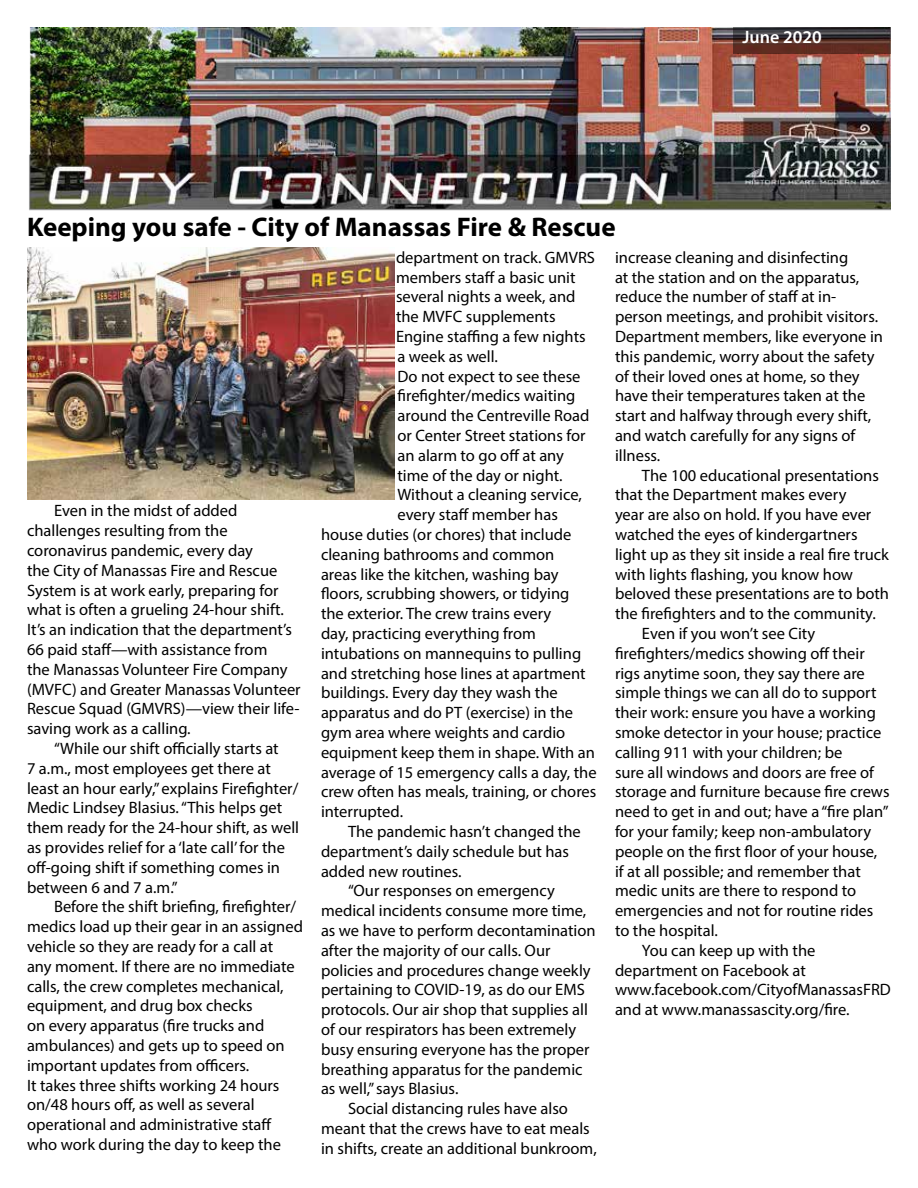
<style>
.page{position:relative;width:918px;height:1188px;background:#fff}
.page>*{position:absolute;margin:0;border:0;box-sizing:border-box;transform-origin:0 0}
.t1{font:700 27px "Myriad Pro";color:#000}
.t2{font:600 18px "Myriad Pro";color:#fff}
.t3{font:16.5px/19.8px "Myriad Pro";color:#000}
</style>
<div class="page">
<img style="left:29px;top:27px;width:862px;height:184px">
<svg style="left:733px;top:27px;width:158px;height:27px;background:#4c312d"></svg>
<img style="left:27px;top:247px;width:367px;height:253px">
<h1 class="t1" style="left:27px;top:210px;width:590px">Keeping you safe - City of Manassas Fire &amp; Rescue</h1>
<p class="t2" style="left:742px;top:26px;width:81px">June 2020</p>
<p class="t3" style="left:27px;top:501px;width:275px;text-indent:27px">Even in the midst of added challenges resulting from the coronavirus pandemic, every day<br>the City of Manassas Fire and Rescue System is at work early, preparing for what is often a grueling 24-hour shift.<br>It’s an indication that the department’s 66 paid staff—with assistance from<br>the Manassas Volunteer Fire Company (MVFC) and Greater Manassas Volunteer Rescue Squad (GMVRS)—view their life&shy;saving work as a calling.</p>
<p class="t3" style="left:27px;top:738px;width:274px;text-indent:27px">“While our shift officially starts at<br>7 a.m., most employees get there at least an hour early,” explains Firefighter/ Medic Lindsey Blasius. “This helps get them ready for the 24-hour shift, as well as provides relief for a ‘late call’ for the off-going shift if something comes in between 6 and 7 a.m.”</p>
<p class="t3" style="left:27px;top:897px;width:278px;text-indent:27px">Before the shift briefing, firefighter/ medics load up their gear in an assigned vehicle so they are ready for a call at<br>any moment. If there are no immediate calls, the crew completes mechanical, equipment, and drug box checks<br>on every apparatus (fire trucks and ambulances) and gets up to speed on important updates from officers.<br>It takes three shifts working 24 hours on/48 hours off, as well as several operational and administrative staff who work during the day to keep the</p>
<p class="t3" style="left:396px;top:247px;width:201px">department on track. GMVRS</p>
<p class="t3" style="left:396px;top:267px;width:181px">members staff a basic unit</p>
<p class="t3" style="left:396px;top:287px;width:181px">several nights a week, and</p>
<p class="t3" style="left:396px;top:307px;width:161px">the MVFC supplements</p>
<p class="t3" style="left:396px;top:326px;width:191px">Engine staffing a few nights</p>
<p class="t3" style="left:398px;top:346px;width:102px">a week as well.</p>
<p class="t3" style="left:398px;top:366px;width:185px">Do not expect to see these</p>
<p class="t3" style="left:398px;top:386px;width:179px">firefighter/medics waiting</p>
<p class="t3" style="left:398px;top:406px;width:193px">around the Centreville Road</p>
<p class="t3" style="left:398px;top:425px;width:189px">or Center Street stations for</p>
<p class="t3" style="left:398px;top:445px;width:168px">an alarm to go off at any</p>
<p class="t3" style="left:398px;top:465px;width:167px">time of the day or night.</p>
<p class="t3" style="left:398px;top:485px;width:186px">Without a cleaning service,</p>
<p class="t3" style="left:398px;top:505px;width:162px">every staff member has</p>
<p class="t3" style="left:321px;top:524px;width:252px">house duties (or chores) that include</p>
<p class="t3" style="left:321px;top:544px;width:235px">cleaning bathrooms and common</p>
<p class="t3" style="left:321px;top:564px;width:239px">areas like the kitchen, washing bay</p>
<p class="t3" style="left:321px;top:584px;width:250px">floors, scrubbing showers, or tidying</p>
<p class="t3" style="left:321px;top:604px;width:232px">the exterior. The crew trains every</p>
<p class="t3" style="left:321px;top:623px;width:216px">day, practicing everything from</p>
<p class="t3" style="left:321px;top:643px;width:262px">intubations on mannequins to pulling</p>
<p class="t3" style="left:321px;top:663px;width:266px">and stretching hose lines at apartment</p>
<p class="t3" style="left:321px;top:683px;width:238px">buildings. Every day they wash the</p>
<p class="t3" style="left:321px;top:703px;width:254px">apparatus and do PT (exercise) in the</p>
<p class="t3" style="left:321px;top:722px;width:246px">gym area where weights and cardio</p>
<p class="t3" style="left:321px;top:742px;width:275px">equipment keep them in shape. With an</p>
<p class="t3" style="left:321px;top:762px;width:277px">average of 15 emergency calls a day, the</p>
<p class="t3" style="left:321px;top:782px;width:277px">crew often has meals, training, or chores</p>
<p class="t3" style="left:321px;top:802px;width:84px">interrupted.</p>
<p class="t3" style="left:348px;top:821px;width:234px">The pandemic hasn’t changed the</p>
<p class="t3" style="left:321px;top:841px;width:250px">department’s daily schedule but has</p>
<p class="t3" style="left:321px;top:861px;width:142px">added new routines.</p>
<p class="t3" style="left:348px;top:881px;width:208px">“Our responses on emergency</p>
<p class="t3" style="left:321px;top:901px;width:267px">medical incidents consume more time,</p>
<p class="t3" style="left:321px;top:920px;width:276px">as we have to perform decontamination</p>
<p class="t3" style="left:321px;top:940px;width:231px">after the majority of our calls. Our</p>
<p class="t3" style="left:321px;top:960px;width:271px">policies and procedures change weekly</p>
<p class="t3" style="left:321px;top:980px;width:265px">pertaining to COVID-19, as do our EMS</p>
<p class="t3" style="left:321px;top:1000px;width:269px">protocols. Our air shop that supplies all</p>
<p class="t3" style="left:321px;top:1019px;width:257px">of our respirators has been extremely</p>
<p class="t3" style="left:321px;top:1039px;width:270px">busy ensuring everyone has the proper</p>
<p class="t3" style="left:321px;top:1059px;width:263px">breathing apparatus for the pandemic</p>
<p class="t3" style="left:321px;top:1079px;width:139px">as well,” says Blasius.</p>
<p class="t3" style="left:348px;top:1099px;width:221px">Social distancing rules have also</p>
<p class="t3" style="left:321px;top:1118px;width:270px">meant that the crews have to eat meals</p>
<p class="t3" style="left:321px;top:1138px;width:277px">in shifts, create an additional bunkroom,</p>
<p class="t3" style="left:615px;top:247px;width:270px">increase cleaning and disinfecting<br>at the station and on the apparatus, reduce the number of staff at in&shy;person meetings, and prohibit visitors.<br>Department members, like everyone in this pandemic, worry about the safety of their loved ones at home, so they have their temperatures taken at the start and halfway through every shift, and watch carefully for any signs of illness.</p>
<p class="t3" style="left:642px;top:465px;width:238px">The 100 educational presentations</p>
<p class="t3" style="left:615px;top:485px;width:233px">that the Department makes every</p>
<p class="t3" style="left:615px;top:505px;width:258px">year are also on hold. If you have ever</p>
<p class="t3" style="left:615px;top:524px;width:244px">watched the eyes of kindergartners</p>
<p class="t3" style="left:615px;top:544px;width:275px">light up as they sit inside a real fire truck</p>
<p class="t3" style="left:615px;top:564px;width:240px">with lights flashing, you know how</p>
<p class="t3" style="left:615px;top:584px;width:276px">beloved these presentations are to both</p>
<p class="t3" style="left:615px;top:604px;width:262px">the firefighters and to the community.</p>
<p class="t3" style="left:642px;top:623px;width:175px">Even if you won’t see City</p>
<p class="t3" style="left:615px;top:643px;width:251px">firefighters/medics showing off their</p>
<p class="t3" style="left:615px;top:663px;width:251px">rigs anytime soon, they say there are</p>
<p class="t3" style="left:615px;top:683px;width:263px">simple things we can all do to support</p>
<p class="t3" style="left:615px;top:703px;width:262px">their work: ensure you have a working</p>
<p class="t3" style="left:615px;top:722px;width:268px">smoke detector in your house; practice</p>
<p class="t3" style="left:615px;top:742px;width:229px">calling 911 with your children; be</p>
<p class="t3" style="left:615px;top:762px;width:261px">sure all windows and doors are free of</p>
<p class="t3" style="left:615px;top:782px;width:276px">storage and furniture because fire crews</p>
<p class="t3" style="left:615px;top:802px;width:275px">need to get in and out; have a “fire plan”</p>
<p class="t3" style="left:615px;top:821px;width:258px">for your family; keep non-ambulatory</p>
<p class="t3" style="left:615px;top:841px;width:264px">people on the first floor of your house,</p>
<p class="t3" style="left:615px;top:861px;width:247px">if at all possible; and remember that</p>
<p class="t3" style="left:615px;top:881px;width:243px">medic units are there to respond to</p>
<p class="t3" style="left:615px;top:901px;width:260px">emergencies and not for routine rides</p>
<p class="t3" style="left:615px;top:920px;width:104px">to the hospital.</p>
<p class="t3" style="left:642px;top:940px;width:175px">You can keep up with the</p>
<p class="t3" style="left:615px;top:960px;width:192px">department on Facebook at</p>
<p class="t3" style="left:615px;top:980px;width:277px">www.facebook.com/CityofManassasFRD</p>
<p class="t3" style="left:615px;top:1000px;width:236px">and at www.manassascity.org/fire.</p>
</div>
